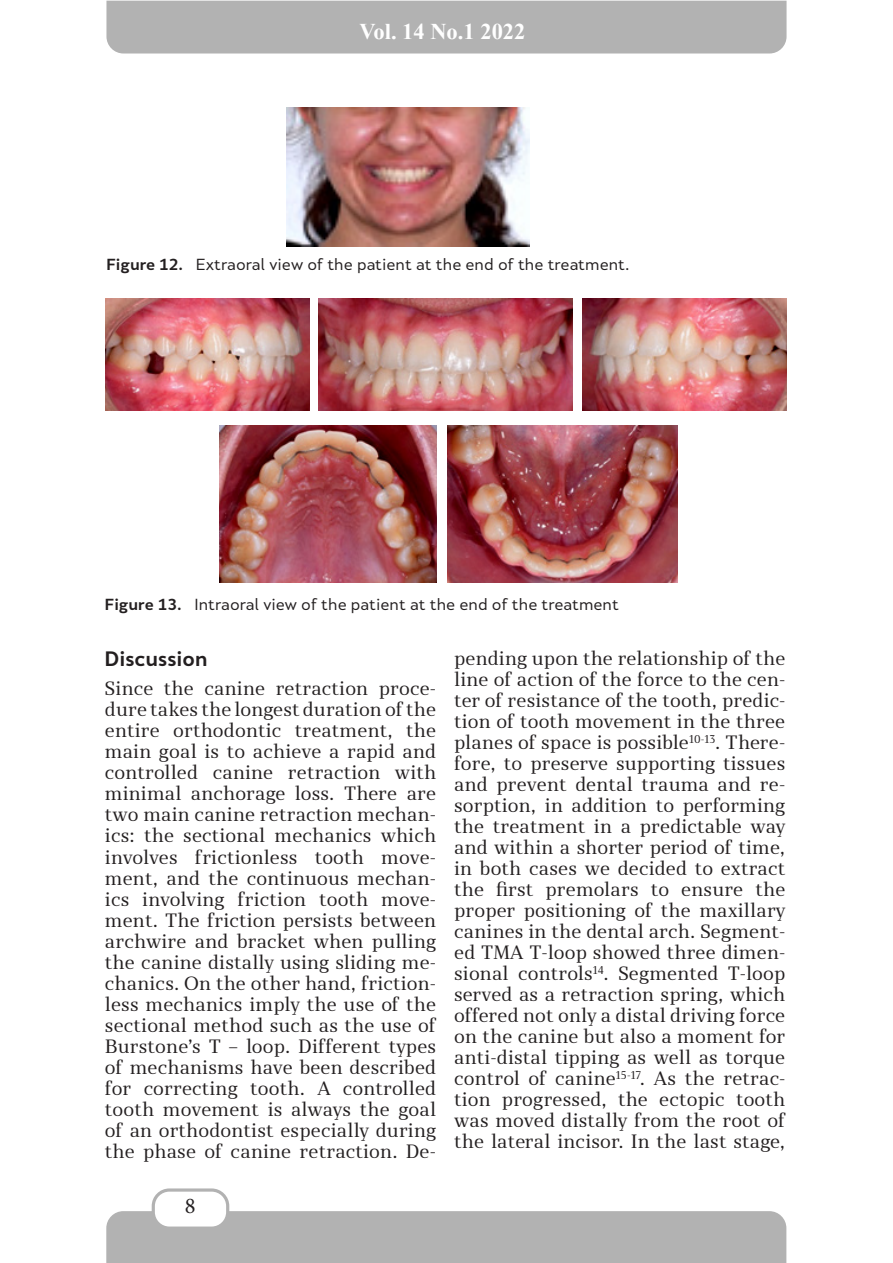
<style>
.page{position:relative;width:893px;height:1263px;background:#fff}
.page>*{position:absolute;margin:0;border:0;box-sizing:border-box;transform-origin:0 0}
.t1{font:700 22.5px "Times New Roman";color:#fff}
.t2{font:22.5px "Minion Pro";color:#231f20}
.t3{font:700 19.5px "Skola Sans";color:#231f20}
.t4{font:18px/21px "Skola Serif";letter-spacing:.01em;color:#231f20;text-align:justify}
.t5{font:15px "Skola Sans";color:#231f20}
.s1{font-weight:700}
</style>
<div class="page">
<div style="left:106px;top:1px;width:680px;height:53px;background:#b2b2b2"></div>
<div style="left:106px;top:1211px;width:680px;height:52px;background:#b2b2b2"></div>
<div style="left:153px;top:1190px;width:75px;height:38px;background:#fff;border-radius:16px"></div>
<div style="left:152px;top:1188px;width:77px;height:42px;border:3px solid #b2b2b2;border-radius:16px"></div>
<img style="left:286px;top:107px;width:244px;height:139px">
<img style="left:106px;top:298px;width:204px;height:113px">
<img style="left:319px;top:298px;width:253px;height:113px">
<img style="left:583px;top:298px;width:204px;height:113px">
<img style="left:219px;top:426px;width:217px;height:157px">
<img style="left:447px;top:426px;width:230px;height:157px">
<p class="t1" style="left:359px;top:15px;width:168px">Vol. 14 No.1 2022</p>
<p class="t5" style="left:106px;top:255px;width:525px"><span class="s1">Figure 12.</span> Extraoral view of the patient at the end of the treatment.</p>
<p class="t5" style="left:105px;top:595px;width:516px"><span class="s1">Figure 13.</span> Intraoral view of the patient at the end of the treatment</p>
<p class="t3" style="left:105px;top:647px;width:104px">Discussion</p>
<p class="t4" style="left:105px;top:678px;width:333px">Since the canine retraction proce&shy;dure takes the longest duration of the entire orthodontic treatment, the main goal is to achieve a rapid and controlled canine retraction with minimal anchorage loss. There are two main canine retraction mechan&shy;ics: the sectional mechanics which involves frictionless tooth move&shy;ment, and the continuous mechan&shy;ics involving friction tooth move&shy;ment. The friction persists between archwire and bracket when pulling the canine distally using sliding me&shy;chanics. On the other hand, friction&shy;less mechanics imply the use of the sectional method such as the use of Burstone’s T – loop. Different types of mechanisms have been described for correcting tooth. A controlled tooth movement is always the goal of an orthodontist especially during the phase of canine retraction. De-</p>
<p class="t2" style="left:185px;top:1190px;width:12px">8</p>
<p class="t4" style="left:454px;top:648px;width:333px">pending upon the relationship of the line of action of the force to the cen&shy;ter of resistance of the tooth, predic&shy;tion of tooth movement in the three planes of space is possible<sup>10-13</sup>. There&shy;fore, to preserve supporting tissues and prevent dental trauma and re&shy;sorption, in addition to performing the treatment in a predictable way and within a shorter period of time, in both cases we decided to extract the first premolars to ensure the proper positioning of the maxillary canines in the dental arch. Segment&shy;ed TMA T-loop showed three dimen&shy;sional controls<sup>14</sup>. Segmented T-loop served as a retraction spring, which offered not only a distal driving force on the canine but also a moment for anti-distal tipping as well as torque control of canine<sup>15-17</sup>. As the retrac&shy;tion progressed, the ectopic tooth was moved distally from the root of the lateral incisor. In the last stage,</p>
</div>
